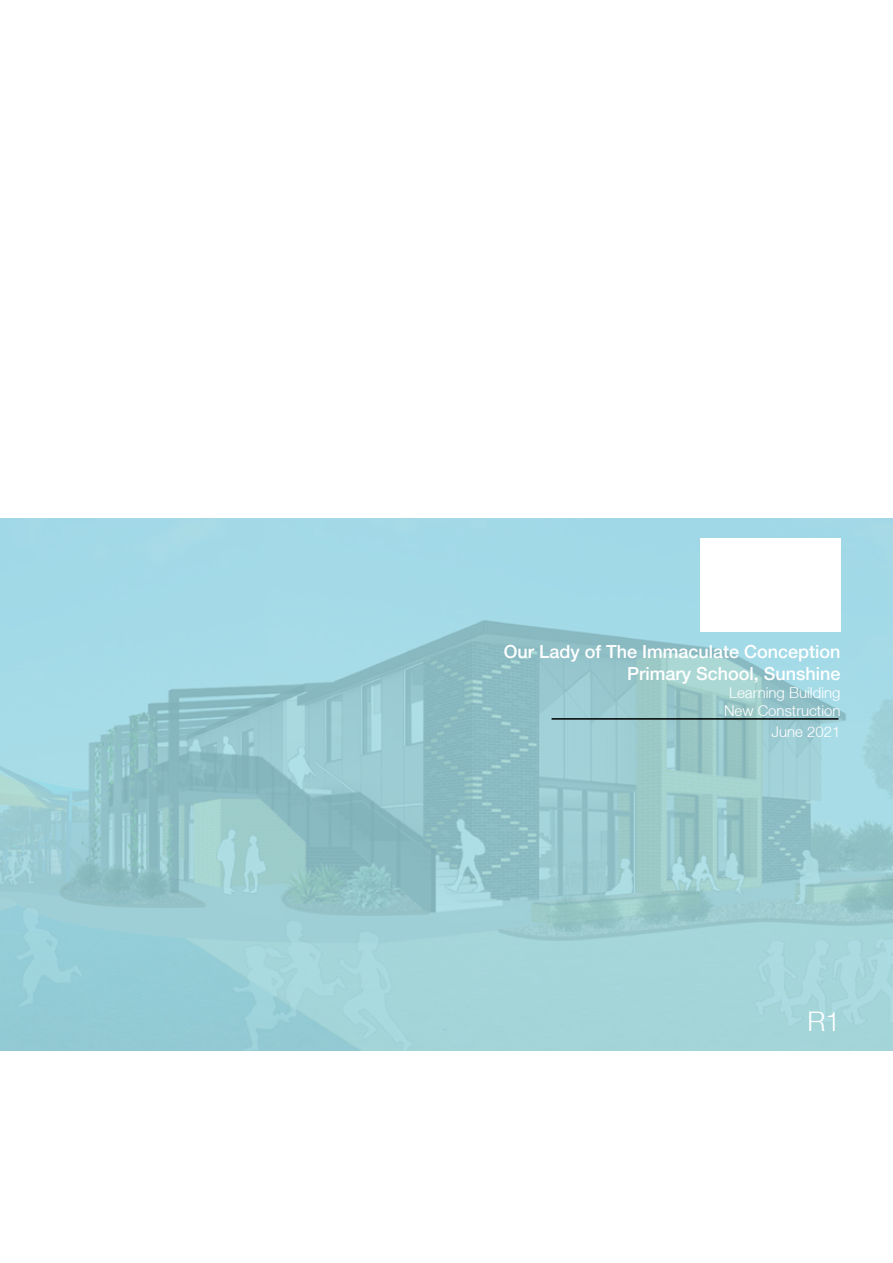
<style>
.page{position:relative;width:893px;height:1263px;background:#fff}
.page>*{position:absolute;margin:0;border:0;box-sizing:border-box;transform-origin:0 0}
.t1{font:300 27px "Helvetica Neue LT";color:#fff}
.t2{font:500 18px/21.6px "Helvetica Neue LT";color:#fff;text-align:right}
.t3{font:300 15px/18px "Helvetica Neue LT";color:#fff;text-align:center}
</style>
<div class="page">
<img style="left:0;top:518px;width:893px;height:533px">
<hr style="left:552px;top:718px;width:286px;height:2px;background:#000">
<img style="left:700px;top:538px;width:140px;height:93px">
<p class="t2" style="left:504px;top:641px;width:338px">Our Lady of The Immaculate Conception<br>Primary School, Sunshine</p>
<p class="t3" style="left:724px;top:683px;width:118px">Learning Building<br>New Construction</p>
<p class="t3" style="left:772px;top:723px;width:70px">June 2021</p>
<h1 class="t1" style="left:807px;top:1004px;width:35px">R1</h1>
</div>
